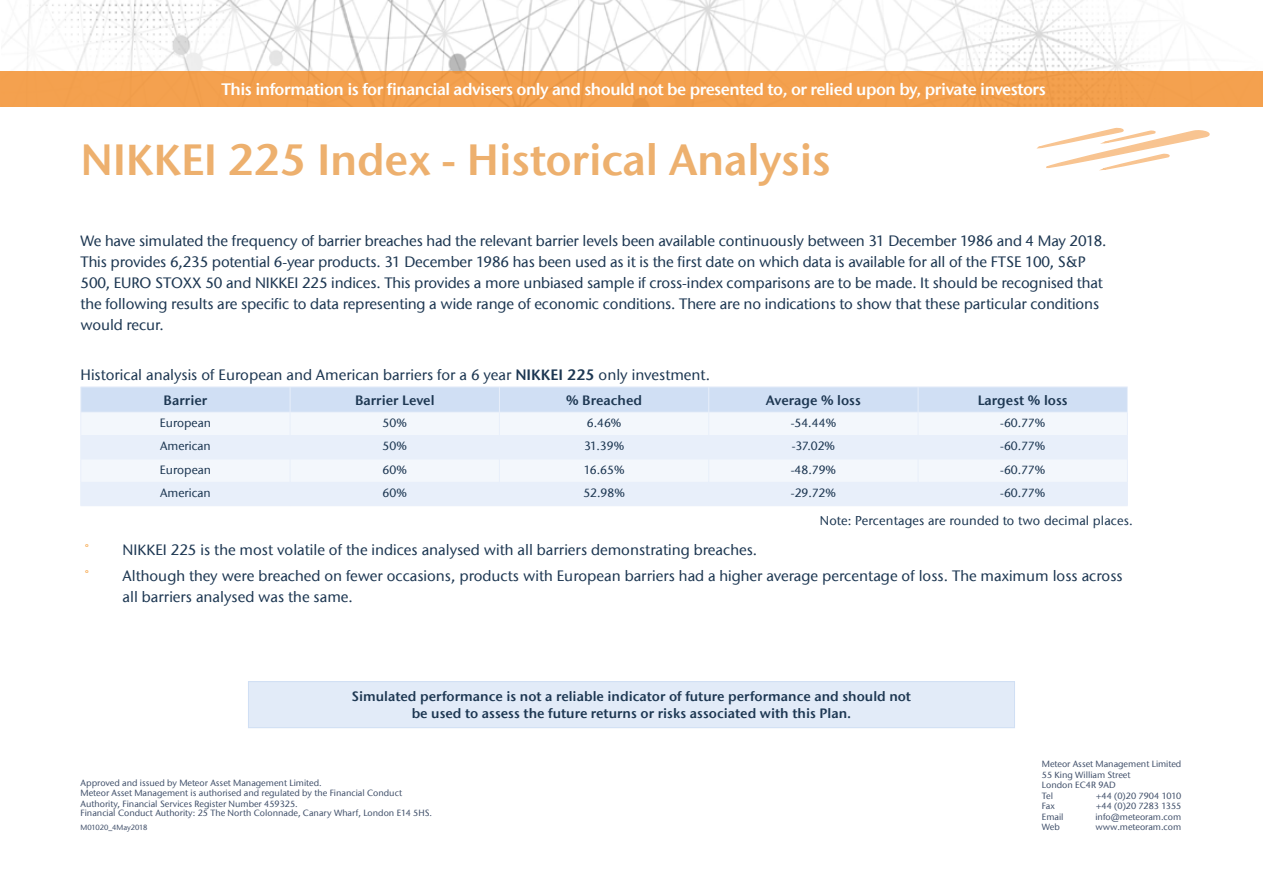
<style>
.page{position:relative;width:1263px;height:893px;background:#fff}
.page>*{position:absolute;margin:0;border:0;box-sizing:border-box;transform-origin:0 0}
.t1{font:43.5px "ITC Stone Sans Com Semi";letter-spacing:-.01em;color:#edb06e}
.t2{font:16.5px "ITC Stone Sans Com Semi";letter-spacing:-.03em;color:#fff}
.t3{font:500 15px/21px "ITC Stone Sans Com";letter-spacing:-.01em;color:#1d3752}
.t4{font:13.5px/16.5px "ITC Stone Sans Com Semi";color:#1d3752;text-align:center}
.t5{font:500 12.75px "ITC Stone Sans Com";letter-spacing:.01em;color:#1d3752}
.t6{font:500 12px "ITC Stone Sans Com";color:#1d3752}
.t7{font:500 9px/10.5px "ITC Stone Sans Com";color:#42516b}
.t8{font:500 7.5px "ITC Stone Sans Com";color:#42516b}
.s1{font-family:"ITC Stone Sans Com Semi";font-weight:400}
</style>
<div class="page">
<img style="left:7px;top:0;width:1157px;height:71px">
<div style="left:0;top:71px;width:1263px;height:36px;background:#f4a14e"></div>
<svg style="left:1037px;top:127px;width:173px;height:44px"></svg>
<div style="left:248px;top:682px;width:766px;height:46px;background:#e2ebf8"></div>
<div style="left:248px;top:681px;width:767px;height:47px;border:1px solid #d0dff4"></div>
<svg style="left:81px;top:387px;width:1047px;height:118px"></svg>
<hr style="left:81px;top:505px;width:209px;height:1px;background:#e8effa">
<hr style="left:290px;top:505px;width:209px;height:1px;background:#e8effa">
<hr style="left:499px;top:505px;width:210px;height:1px;background:#e8effa">
<hr style="left:709px;top:505px;width:209px;height:1px;background:#e8effa">
<hr style="left:918px;top:505px;width:209px;height:1px;background:#e8effa">
<p class="t2" style="left:221px;top:79px;width:826px">This information is for financial advisers only and should not be presented to, or relied upon by, private investors</p>
<h1 class="t1" style="left:81px;top:133px;width:752px">NIKKEI 225 Index - Historical Analysis</h1>
<p class="t3" style="left:81px;top:230px;width:1027px">We have simulated the frequency of barrier breaches had the relevant barrier levels been available continuously between 31 December 1986 and 4 May 2018.<br>This provides 6,235 potential 6-year products. 31 December 1986 has been used as it is the first date on which data is available for all of the FTSE 100, S&amp;P 500, EURO STOXX 50 and NIKKEI 225 indices. This provides a more unbiased sample if cross-index comparisons are to be made. It should be recognised that the following results are specific to data representing a wide range of economic conditions. There are no indications to show that these particular conditions would recur.</p>
<p class="t3" style="left:81px;top:364px;width:631px">Historical analysis of European and American barriers for a 6 year <span class="s1">NIKKEI 225</span> only investment.</p>
<p class="t4" style="left:164px;top:392px;width:45px">Barrier</p>
<p class="t4" style="left:355px;top:392px;width:81px">Barrier Level</p>
<p class="t4" style="left:566px;top:392px;width:77px">% Breached</p>
<p class="t4" style="left:766px;top:392px;width:96px">Average % loss</p>
<p class="t4" style="left:978px;top:392px;width:91px">Largest % loss</p>
<p class="t6" style="left:160px;top:416px;width:53px">European</p>
<p class="t6" style="left:383px;top:416px;width:26px">50%</p>
<p class="t6" style="left:587px;top:416px;width:36px">6.46%</p>
<p class="t6" style="left:791px;top:416px;width:47px">-54.44%</p>
<p class="t6" style="left:1000px;top:416px;width:47px">-60.77%</p>
<p class="t6" style="left:160px;top:439px;width:52px">American</p>
<p class="t6" style="left:383px;top:439px;width:26px">50%</p>
<p class="t6" style="left:584px;top:439px;width:42px">31.39%</p>
<p class="t6" style="left:792px;top:439px;width:45px">-37.02%</p>
<p class="t6" style="left:1000px;top:439px;width:47px">-60.77%</p>
<p class="t6" style="left:160px;top:462px;width:53px">European</p>
<p class="t6" style="left:383px;top:462px;width:26px">60%</p>
<p class="t6" style="left:584px;top:462px;width:42px">16.65%</p>
<p class="t6" style="left:791px;top:462px;width:47px">-48.79%</p>
<p class="t6" style="left:1000px;top:462px;width:47px">-60.77%</p>
<p class="t6" style="left:160px;top:486px;width:52px">American</p>
<p class="t6" style="left:383px;top:486px;width:26px">60%</p>
<p class="t6" style="left:583px;top:486px;width:43px">52.98%</p>
<p class="t6" style="left:791px;top:486px;width:47px">-29.72%</p>
<p class="t6" style="left:1000px;top:486px;width:47px">-60.77%</p>
<p class="t5" style="left:820px;top:513px;width:314px">Note: Percentages are rounded to two decimal places.</p>
<p class="t3" style="left:123px;top:537px;width:1002px;line-height:25.2px">NIKKEI 225 is the most volatile of the indices analysed with all barriers demonstrating breaches.<br>Although they were breached on fewer occasions, products with European barriers had a higher average percentage of loss. The maximum loss across</p>
<p class="t3" style="left:123px;top:586px;width:232px">all barriers analysed was the same.</p>
<p class="t4" style="left:352px;top:688px;width:561px">Simulated performance is not a reliable indicator of future performance and should not be used to assess the future returns or risks associated with this Plan.</p>
<p class="t7" style="left:81px;top:777px;width:353px">Approved and issued by Meteor Asset Management Limited.<br>Meteor Asset Management is authorised and regulated by the Financial Conduct Authority, Financial Services Register Number 459325.<br>Financial Conduct Authority: 25 The North Colonnade, Canary Wharf, London E14 5HS.</p>
<p class="t8" style="left:81px;top:823px;width:68px">M01020_4May2018</p>
<p class="t7" style="left:1042px;top:759px;width:141px">Meteor Asset Management Limited<br>55 King William Street<br>London EC4R 9AD<br>Tel</p>
<p class="t7" style="left:1096px;top:790px;width:87px">+44 (0)20 7904 1010</p>
<p class="t7" style="left:1042px;top:801px;width:15px">Fax</p>
<p class="t7" style="left:1096px;top:801px;width:87px">+44 (0)20 7283 1355</p>
<p class="t7" style="left:1042px;top:811px;width:23px">Email</p>
<p class="t7" style="left:1095px;top:811px;width:87px">info@meteoram.com</p>
<p class="t7" style="left:1042px;top:822px;width:19px">Web</p>
<p class="t7" style="left:1095px;top:822px;width:87px">www.meteoram.com</p>
</div>
